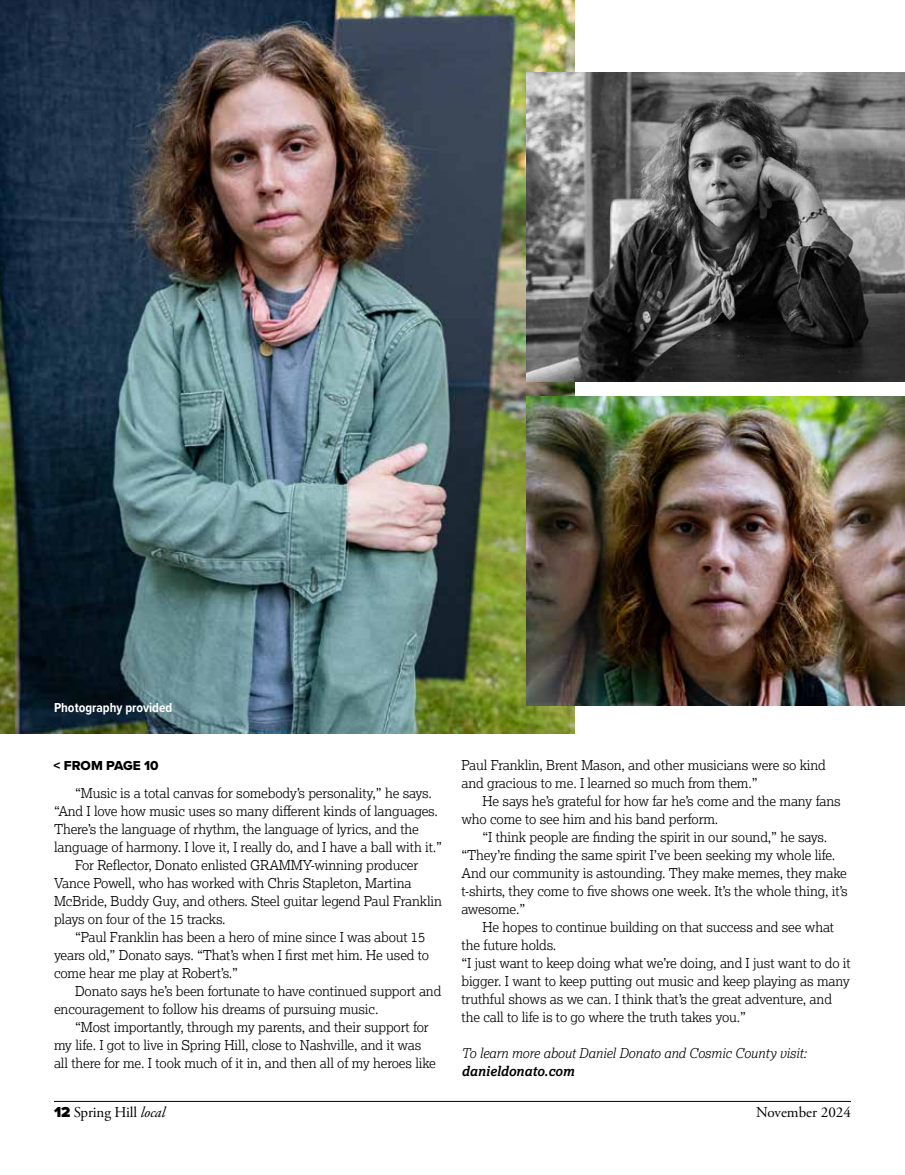
<style>
.page{position:relative;width:905px;height:1175px;background:#fff}
.page>*{position:absolute;margin:0;border:0;box-sizing:border-box;transform-origin:0 0}
.t1{font:15px "Adobe Garamond Pro";letter-spacing:-.01em;color:#000}
.t2{font:300 13.5px/18px "Lexia";letter-spacing:-.01em;color:#000}
.t3{font:italic 300 13.5px "Lexia";letter-spacing:-.01em;color:#000}
.t4{font:700 13.5px "Proxima Nova Cond";color:#fff}
.t5{font:italic 700 13.5px "Lexia";letter-spacing:-.01em;color:#000}
.t6{font:13.5px "Proxima Nova Extrabld";color:#000}
.s1{font-family:"Proxima Nova";font-weight:900}
.s2{font-style:italic}
</style>
<div class="page">
<hr style="left:54px;top:1101px;width:796px;height:1px;background:#000">
<img style="left:0;top:0;width:574px;height:733px">
<img style="left:526px;top:72px;width:378px;height:309px">
<img style="left:526px;top:396px;width:378px;height:309px">
<p class="t4" style="left:54px;top:697px;width:120px">Photography provided</p>
<p class="t6" style="left:54px;top:755px;width:107px">&lt; FROM PAGE 10</p>
<p class="t2" style="left:75px;top:783px;width:358px">“Music is a total canvas for somebody’s personality,” he says.</p>
<p class="t2" style="left:54px;top:801px;width:385px">“And I love how music uses so many different kinds of languages.</p>
<p class="t2" style="left:54px;top:819px;width:366px">There’s the language of rhythm, the language of lyrics, and the</p>
<p class="t2" style="left:54px;top:837px;width:389px">language of harmony. I love it, I really do, and I have a ball with it.”</p>
<p class="t2" style="left:75px;top:855px;width:345px">For Reflector, Donato enlisted GRAMMY-winning producer</p>
<p class="t2" style="left:54px;top:873px;width:359px">Vance Powell, who has worked with Chris Stapleton, Martina</p>
<p class="t2" style="left:54px;top:891px;width:389px">McBride, Buddy Guy, and others. Steel guitar legend Paul Franklin</p>
<p class="t2" style="left:54px;top:909px;width:173px">plays on four of the 15 tracks.</p>
<p class="t2" style="left:75px;top:927px;width:352px">“Paul Franklin has been a hero of mine since I was about 15</p>
<p class="t2" style="left:54px;top:945px;width:377px">years old,” Donato says. “That’s when I first met him. He used to</p>
<p class="t2" style="left:54px;top:963px;width:185px">come hear me play at Robert’s.”</p>
<p class="t2" style="left:75px;top:981px;width:368px">Donato says he’s been fortunate to have continued support and</p>
<p class="t2" style="left:54px;top:999px;width:326px">encouragement to follow his dreams of pursuing music.</p>
<p class="t2" style="left:75px;top:1017px;width:355px">“Most importantly, through my parents, and their support for</p>
<p class="t2" style="left:54px;top:1035px;width:369px">my life. I got to live in Spring Hill, close to Nashville, and it was</p>
<p class="t2" style="left:54px;top:1053px;width:383px">all there for me. I took much of it in, and then all of my heroes like</p>
<p class="t2" style="left:461px;top:755px;width:366px">Paul Franklin, Brent Mason, and other musicians were so kind and gracious to me. I learned so much from them.”</p>
<p class="t2" style="left:461px;top:791px;width:381px;text-indent:21px">He says he’s grateful for how far he’s come and the many fans who come to see him and his band perform.</p>
<p class="t2" style="left:461px;top:827px;width:388px;text-indent:21px">“I think people are finding the spirit in our sound,” he says. “They’re finding the same spirit I’ve been seeking my whole life.<br>And our community is astounding. They make memes, they make t-shirts, they come to five shows one week. It’s the whole thing, it’s awesome.”</p>
<p class="t2" style="left:461px;top:917px;width:391px;text-indent:21px">He hopes to continue building on that success and see what the future holds.<br>“I just want to keep doing what we’re doing, and I just want to do it bigger. I want to keep putting out music and keep playing as many truthful shows as we can. I think that’s the great adventure, and the call to life is to go where the truth takes you.”</p>
<p class="t3" style="left:461px;top:1044px;width:347px">To learn more about Daniel Donato and Cosmic County visit:</p>
<p class="t5" style="left:461px;top:1062px;width:114px">danieldonato.com</p>
<p class="t1" style="left:54px;top:1103px;width:113px"><span class="s1">12</span> Spring Hill <span class="s2">local</span></p>
<p class="t1" style="left:756px;top:1103px;width:96px">November 2024</p>
</div>
